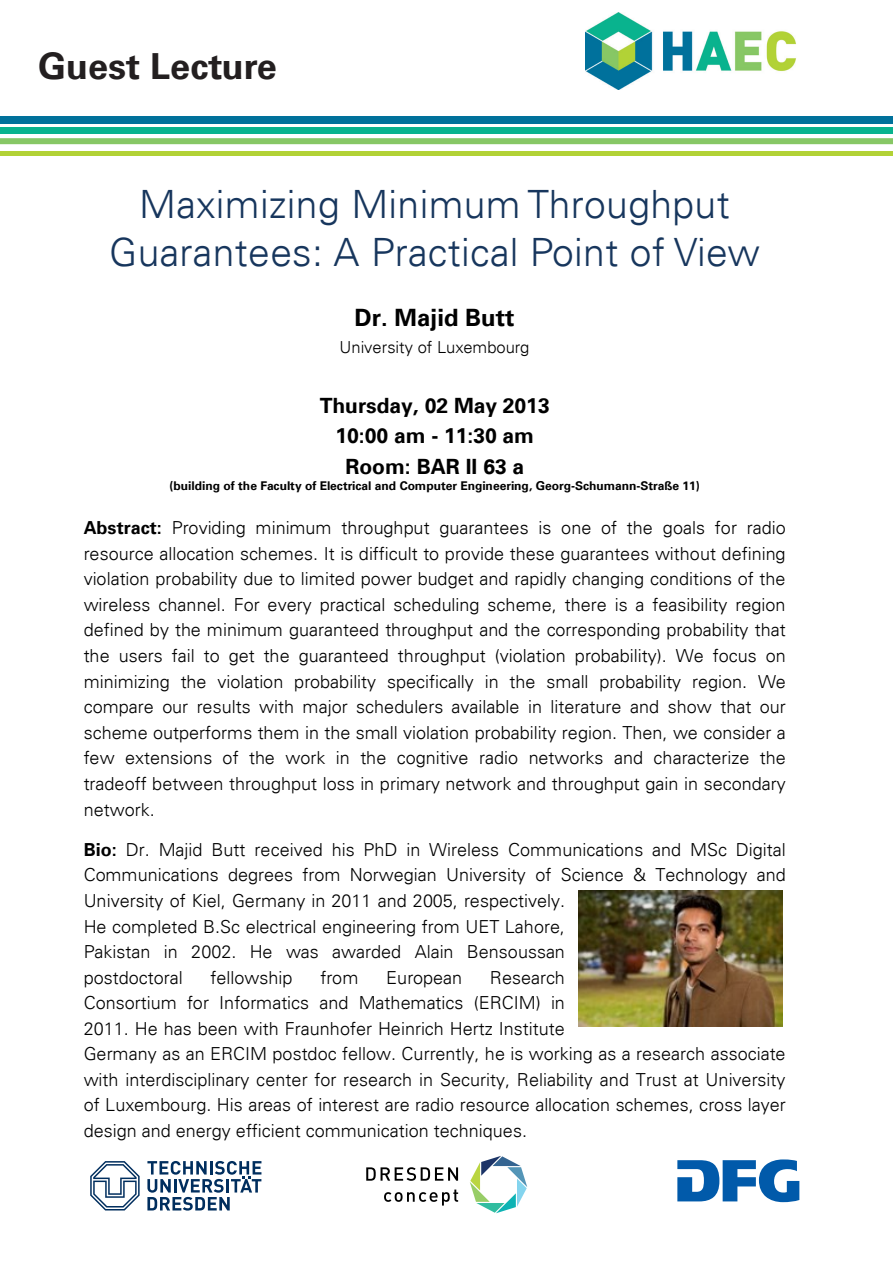
<style>
.page{position:relative;width:893px;height:1263px;background:#fff}
.page>*{position:absolute;margin:0;border:0;box-sizing:border-box;transform-origin:0 0}
.t1{font:300 39px/48px "Univers";letter-spacing:.01em;color:#17365d;text-align:center}
.t2{font:700 36px "Univers";color:#231f20}
.t3{font:700 24px "Univers";color:#000}
.t4{font:700 21px/30.6px "Univers";color:#000;text-align:center}
.t5{font:300 18px/25.5px "Univers";color:#000}
.t6{font:300 16.5px "Univers";color:#000}
.t7{font:700 12px "Univers";color:#000}
.s1{font-weight:700}
</style>
<div class="page">
<img style="left:585px;top:13px;width:211px;height:76px">
<svg style="left:0;top:138px;width:893px;height:6px;background:#8ac869"></svg>
<div style="left:0;top:128px;width:893px;height:6px;background:#09b38e"></div>
<div style="left:0;top:151px;width:893px;height:5px;background:#b2d236"></div>
<div style="left:0;top:116px;width:893px;height:7px;background:#00719b"></div>
<svg style="left:677px;top:1159px;width:122px;height:43px"></svg>
<svg style="left:147px;top:1161px;width:114px;height:49px"></svg>
<svg style="left:90px;top:1161px;width:50px;height:49px"></svg>
<svg style="left:366px;top:1167px;width:92px;height:14px"></svg>
<svg style="left:384px;top:1189px;width:74px;height:16px"></svg>
<svg style="left:470px;top:1156px;width:57px;height:57px"></svg>
<img style="left:579px;top:891px;width:203px;height:135px">
<h2 class="t2" style="left:38px;top:45px;width:240px">Guest Lecture</h2>
<h1 class="t1" style="left:109px;top:180px;width:652px">Maximizing Minimum Throughput<br>Guarantees: A Practical Point of View</h1>
<h3 class="t3" style="left:355px;top:303px;width:161px">Dr. Majid Butt</h3>
<p class="t6" style="left:340px;top:337px;width:191px">University of Luxembourg</p>
<p class="t4" style="left:320px;top:390px;width:232px">Thursday, 02 May 2013<br>10:00 am - 11:30 am<br>Room: BAR II 63 a</p>
<p class="t7" style="left:170px;top:479px;width:532px">(building of the Faculty of Electrical and Computer Engineering, Georg-Schumann-Straße 11)</p>
<p class="t5" style="left:84px;top:515px;width:704px;text-align:justify"><span class="s1">Abstract:</span> Providing minimum throughput guarantees is one of the goals for radio resource allocation schemes. It is difficult to provide these guarantees without defining violation probability due to limited power budget and rapidly changing conditions of the wireless channel. For every practical scheduling scheme, there is a feasibility region defined by the minimum guaranteed throughput and the corresponding probability that the users fail to get the guaranteed throughput (violation probability). We focus on minimizing the violation probability specifically in the small probability region. We compare our results with major schedulers available in literature and show that our scheme outperforms them in the small violation probability region. Then, we consider a few extensions of the work in the cognitive radio networks and characterize the tradeoff between throughput loss in primary network and throughput gain in secondary network.</p>
<p class="t5" style="left:84px;top:837px;width:704px"><span class="s1">Bio:</span> Dr. Majid Butt received his PhD in Wireless Communications and MSc Digital Communications degrees from Norwegian University of Science &amp; Technology and University of Kiel, Germany in 2011 and 2005, respectively.<br>He completed B.Sc electrical engineering from UET Lahore,<br>Pakistan in 2002. He was awarded Alain Bensoussan<br>postdoctoral</p>
<p class="t5" style="left:211px;top:964px;width:84px">fellowship</p>
<p class="t5" style="left:320px;top:964px;width:39px">from</p>
<p class="t5" style="left:386px;top:964px;width:77px">European</p>
<p class="t5" style="left:84px;top:964px;width:704px;text-indent:406px">Research<br>Consortium for Informatics and Mathematics (ERCIM) in<br>2011. He has been with Fraunhofer Heinrich Hertz Institute<br>Germany as an ERCIM postdoc fellow. Currently, he is working as a research associate with interdisciplinary center for research in Security, Reliability and Trust at University of Luxembourg. His areas of interest are radio resource allocation schemes, cross layer design and energy efficient communication techniques.</p>
</div>
